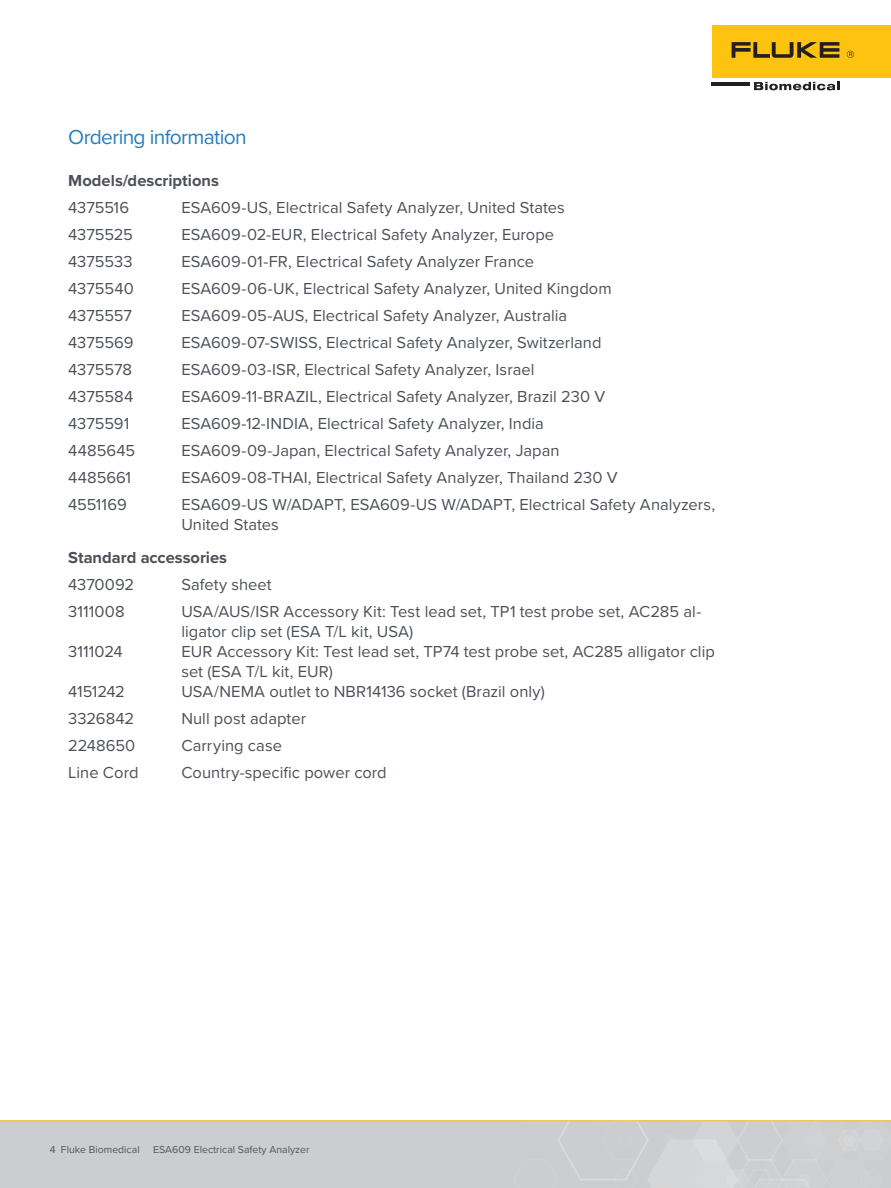
<style>
.page{position:relative;width:891px;height:1188px;background:#fff}
.page>*{position:absolute;margin:0;border:0;box-sizing:border-box;transform-origin:0 0}
.Order_info_title{font:21px "Proxima Nova";letter-spacing:-.03em;color:#277dc1}
.Order_info_body_copy{font:16.5px/20.2px "Proxima Nova";color:#4c5159}
.Order_info_body_copy-2{font:700 16.5px "Proxima Nova";color:#4c5159}
.Order_info_body_copy-3{font:16.5px "Proxima Nova";letter-spacing:-.025em;color:#4c5159}
.t1{font:10.5px "Proxima Nova";color:#545554}
</style>
<div class="page">
<div style="left:712px;top:26px;width:179px;height:52px;background:#fec210"></div>
<svg style="left:732px;top:42px;width:107px;height:16px"></svg>
<svg style="left:847px;top:51px;width:7px;height:7px"></svg>
<hr style="left:712px;top:82px;width:38px;height:4px;background:#231f20">
<svg style="left:754px;top:82px;width:85px;height:8px"></svg>
<hr style="left:0;top:1120px;width:891px;height:1px;background:#fec422">
<p class="Order_info_title" style="left:68px;top:121px;width:180px">Ordering information</p>
<p class="Order_info_body_copy-2" style="left:68px;top:168px;width:152px">Models/descriptions</p>
<p class="Order_info_body_copy" style="left:68px;top:196px;width:63px">4375516</p>
<p class="Order_info_body_copy" style="left:181px;top:196px;width:385px">ESA609-US, Electrical Safety Analyzer, United States</p>
<p class="Order_info_body_copy" style="left:68px;top:223px;width:66px">4375525</p>
<p class="Order_info_body_copy" style="left:181px;top:223px;width:374px">ESA609-02-EUR, Electrical Safety Analyzer, Europe</p>
<p class="Order_info_body_copy" style="left:68px;top:250px;width:66px">4375533</p>
<p class="Order_info_body_copy" style="left:181px;top:250px;width:354px">ESA609-01-FR, Electrical Safety Analyzer France</p>
<p class="Order_info_body_copy" style="left:68px;top:277px;width:67px">4375540</p>
<p class="Order_info_body_copy" style="left:181px;top:277px;width:432px">ESA609-06-UK, Electrical Safety Analyzer, United Kingdom</p>
<p class="Order_info_body_copy" style="left:68px;top:304px;width:65px">4375557</p>
<p class="Order_info_body_copy" style="left:181px;top:304px;width:387px">ESA609-05-AUS, Electrical Safety Analyzer, Australia</p>
<p class="Order_info_body_copy" style="left:68px;top:331px;width:67px">4375569</p>
<p class="Order_info_body_copy" style="left:181px;top:331px;width:422px">ESA609-07-SWISS, Electrical Safety Analyzer, Switzerland</p>
<p class="Order_info_body_copy" style="left:68px;top:358px;width:65px">4375578</p>
<p class="Order_info_body_copy" style="left:181px;top:358px;width:355px">ESA609-03-ISR, Electrical Safety Analyzer, Israel</p>
<p class="Order_info_body_copy" style="left:68px;top:385px;width:67px">4375584</p>
<p class="Order_info_body_copy" style="left:181px;top:385px;width:425px">ESA609-11-BRAZIL, Electrical Safety Analyzer, Brazil 230 V</p>
<p class="Order_info_body_copy" style="left:68px;top:412px;width:63px">4375591</p>
<p class="Order_info_body_copy" style="left:181px;top:412px;width:364px">ESA609-12-INDIA, Electrical Safety Analyzer, India</p>
<p class="Order_info_body_copy" style="left:68px;top:439px;width:69px">4485645</p>
<p class="Order_info_body_copy" style="left:181px;top:439px;width:380px">ESA609-09-Japan, Electrical Safety Analyzer, Japan</p>
<p class="Order_info_body_copy" style="left:68px;top:466px;width:65px">4485661</p>
<p class="Order_info_body_copy" style="left:181px;top:466px;width:438px">ESA609-08-THAI, Electrical Safety Analyzer, Thailand 230 V</p>
<p class="Order_info_body_copy" style="left:68px;top:493px;width:60px">4551169</p>
<p class="Order_info_body_copy" style="left:181px;top:493px;width:535px">ESA609-US W/ADAPT, ESA609-US W/ADAPT, Electrical Safety Analyzers,<br>United States</p>
<p class="Order_info_body_copy-2" style="left:68px;top:545px;width:160px">Standard accessories</p>
<p class="Order_info_body_copy" style="left:68px;top:573px;width:68px">4370092</p>
<p class="Order_info_body_copy" style="left:181px;top:573px;width:92px">Safety sheet</p>
<p class="Order_info_body_copy" style="left:68px;top:600px;width:58px">3111008</p>
<p class="Order_info_body_copy" style="left:181px;top:600px;width:522px">USA/AUS/ISR Accessory Kit: Test lead set, TP1 test probe set, AC285 al&shy;ligator clip set (ESA T/L kit, USA)</p>
<p class="Order_info_body_copy" style="left:68px;top:640px;width:56px">3111024</p>
<p class="Order_info_body_copy" style="left:181px;top:640px;width:535px">EUR Accessory Kit: Test lead set, TP74 test probe set, AC285 alligator clip set (ESA T/L kit, EUR)</p>
<p class="Order_info_body_copy-3" style="left:68px;top:679px;width:58px">4151242</p>
<p class="Order_info_body_copy" style="left:181px;top:680px;width:365px">USA/NEMA outlet to NBR14136 socket (Brazil only)</p>
<p class="Order_info_body_copy" style="left:68px;top:707px;width:67px">3326842</p>
<p class="Order_info_body_copy" style="left:181px;top:707px;width:126px">Null post adapter</p>
<p class="Order_info_body_copy" style="left:68px;top:734px;width:69px">2248650</p>
<p class="Order_info_body_copy" style="left:181px;top:734px;width:102px">Carrying case</p>
<p class="Order_info_body_copy" style="left:68px;top:761px;width:72px">Line Cord</p>
<p class="Order_info_body_copy" style="left:181px;top:761px;width:207px">Country-specific power cord</p>
<p class="t1" style="left:50px;top:1142px;width:92px">4 Fluke Biomedical</p>
<p class="t1" style="left:153px;top:1142px;width:158px">ESA609 Electrical Safety Analyzer</p>
</div>
